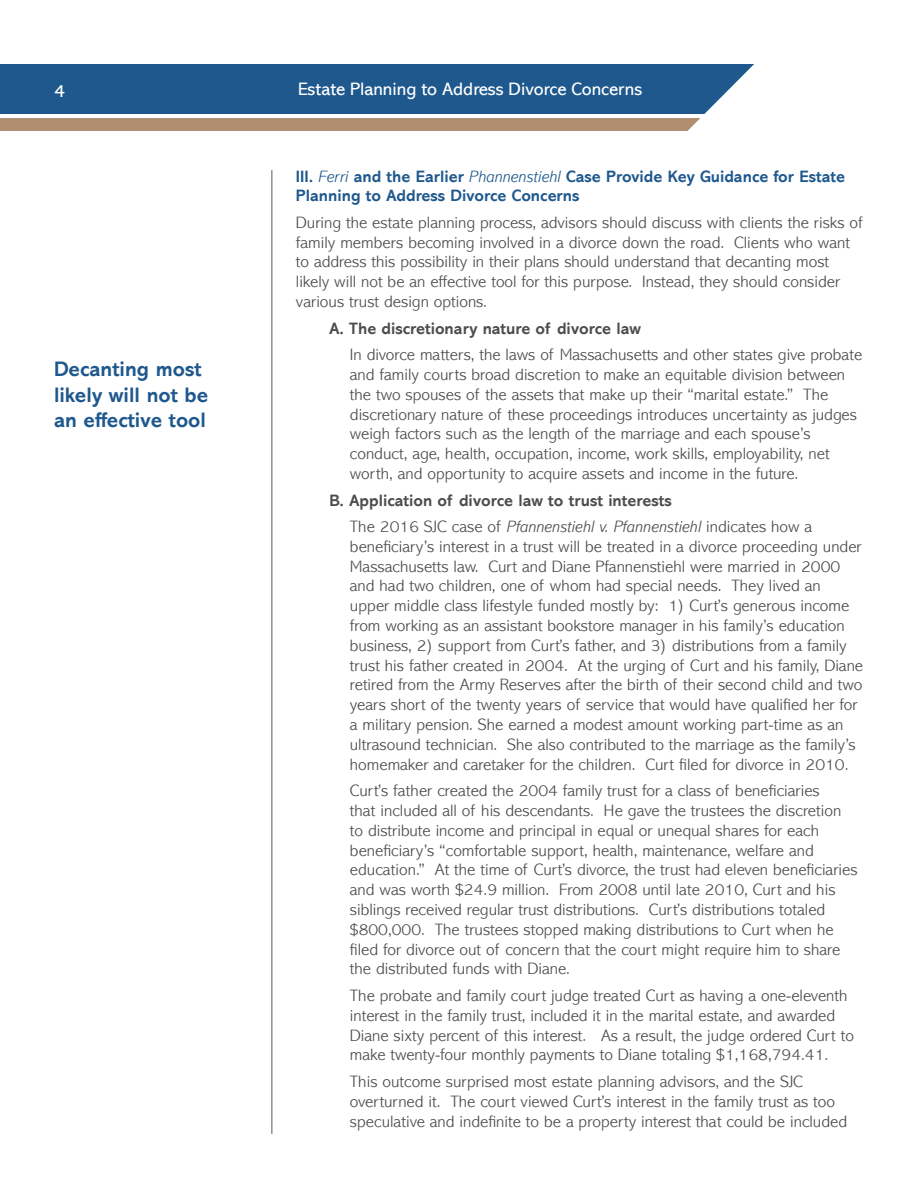
<style>
.page{position:relative;width:918px;height:1188px;background:#fff}
.page>*{position:absolute;margin:0;border:0;box-sizing:border-box;transform-origin:0 0}
.t1{font:700 21px/25.2px "Abadi MT Std";color:#1e588d}
.t2{font:18px "Abadi MT Std";color:#fff}
.t3{font:300 16.5px/19.8px "Abadi MT Std";color:#4b4c4d}
.t4{font:700 16.5px/26.5px "Abadi MT Std";color:#4b4c4d}
.t5{font:700 16.5px/19.8px "Abadi MT Std";color:#1e588d}
.s1{font-weight:300;font-style:italic}
.s2{font-weight:300}
</style>
<div class="page">
<div style="left:0;top:65px;width:769px;height:49px;background:#1e588d"></div>
<div style="left:0;top:118px;width:769px;height:13px;background:#af8f6f"></div>
<svg style="left:682px;top:64px;width:87px;height:67px"></svg>
<hr style="left:272px;top:170px;width:1px;height:964px;background:#57585a">
<p class="t2" style="left:54px;top:81px;width:12px">4</p>
<p class="t2" style="left:298px;top:79px;width:346px">Estate Planning to Address Divorce Concerns</p>
<p class="t1" style="left:54px;top:357px;width:156px">Decanting most likely will not be an effective tool</p>
<p class="t5" style="left:296px;top:166px;width:551px">III. <span class="s1">Ferri</span> and the Earlier <span class="s1">Phannenstiehl</span> Case Provide Key Guidance for Estate<br>Planning to Address Divorce Concerns</p>
<p class="t3" style="left:296px;top:213px;width:568px">During the estate planning process, advisors should discuss with clients the risks of family members becoming involved in a divorce down the road. Clients who want to address this possibility in their plans should understand that decanting most likely will not be an effective tool for this purpose. Instead, they should consider various trust design options.</p>
<p class="t4" style="left:330px;top:315px;width:313px">A. The discretionary nature of divorce law</p>
<p class="t3" style="left:350px;top:345px;width:514px">In divorce matters, the laws of Massachusetts and other states give probate and family courts broad discretion to make an equitable division between the two spouses of the assets that make up their “marital estate.” The discretionary nature of these proceedings introduces uncertainty as judges weigh factors such as the length of the marriage and each spouse’s conduct, age, health, occupation, income, work skills, employability, net worth, and opportunity to acquire assets and income in the future.</p>
<p class="t4" style="left:350px;top:487px;width:464px;text-indent:-20px">B. Application of divorce law to trust interests<br><span class="s2">The 2016 SJC case of</span> <span class="s1">Pfannenstiehl v. Pfannenstiehl</span> <span class="s2">indicates how a</span></p>
<p class="t3" style="left:350px;top:537px;width:515px">beneficiary’s interest in a trust will be treated in a divorce proceeding under Massachusetts law. Curt and Diane Pfannenstiehl were married in 2000 and had two children, one of whom had special needs. They lived an upper middle class lifestyle funded mostly by: 1) Curt’s generous income from working as an assistant bookstore manager in his family’s education business, 2) support from Curt’s father, and 3) distributions from a family trust his father created in 2004. At the urging of Curt and his family, Diane retired from the Army Reserves after the birth of their second child and two years short of the twenty years of service that would have qualified her for a military pension. She earned a modest amount working part-time as an ultrasound technician. She also contributed to the marriage as the family’s homemaker and caretaker for the children. Curt filed for divorce in 2010.</p>
<p class="t3" style="left:350px;top:781px;width:509px">Curt’s father created the 2004 family trust for a class of beneficiaries<br>that included all of his descendants. He gave the trustees the discretion to distribute income and principal in equal or unequal shares for each beneficiary’s “comfortable support, health, maintenance, welfare and education.” At the time of Curt’s divorce, the trust had eleven beneficiaries and was worth $24.9 million. From 2008 until late 2010, Curt and his siblings received regular trust distributions. Curt’s distributions totaled $800,000. The trustees stopped making distributions to Curt when he filed for divorce out of concern that the court might require him to share the distributed funds with Diane.</p>
<p class="t3" style="left:350px;top:986px;width:506px">The probate and family court judge treated Curt as having a one-eleventh interest in the family trust, included it in the marital estate, and awarded Diane sixty percent of this interest. As a result, the judge ordered Curt to make twenty-four monthly payments to Diane totaling $1,168,794.41.</p>
<p class="t3" style="left:350px;top:1072px;width:499px">This outcome surprised most estate planning advisors, and the SJC overturned it. The court viewed Curt’s interest in the family trust as too speculative and indefinite to be a property interest that could be included</p>
</div>
